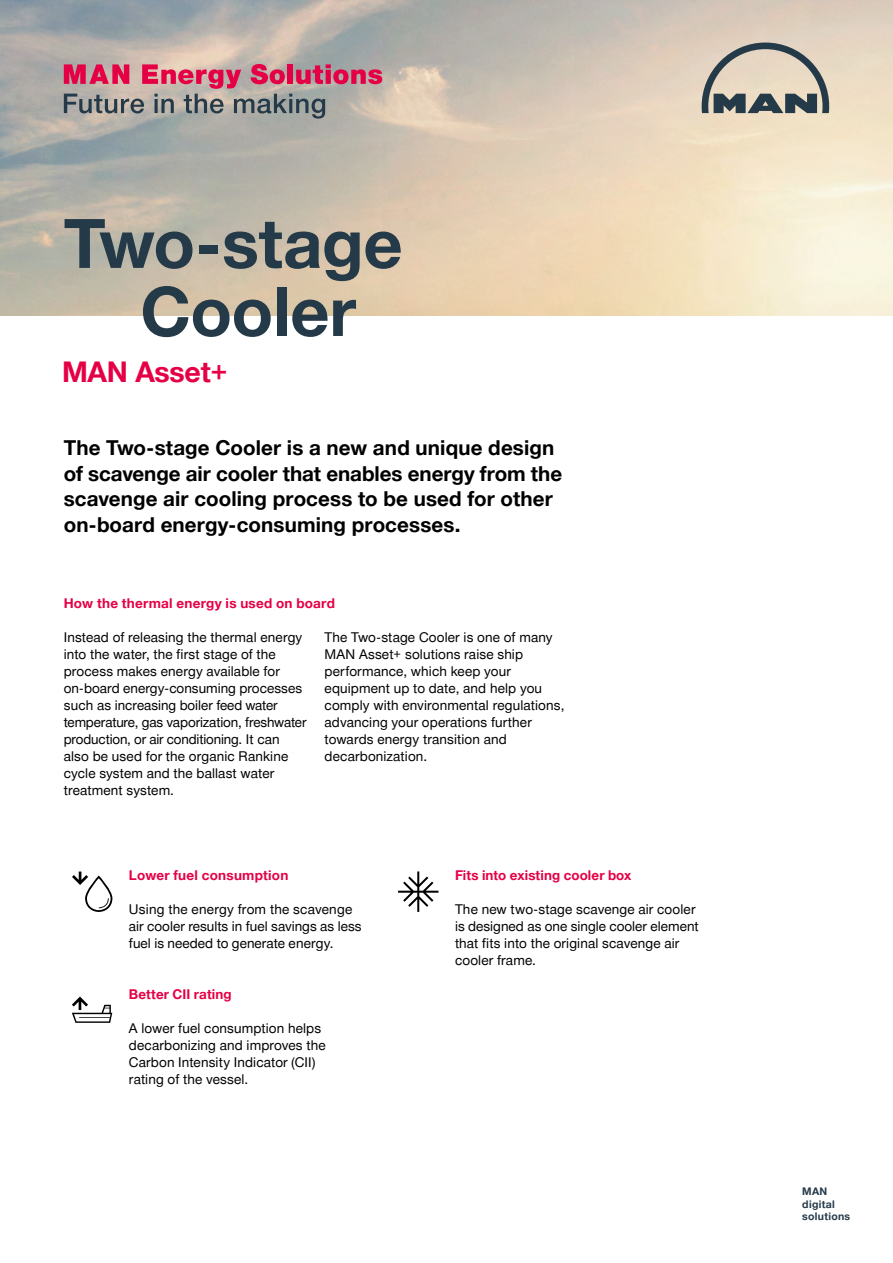
<style>
.page{position:relative;width:893px;height:1263px;background:#fff}
.page>*{position:absolute;margin:0;border:0;box-sizing:border-box;transform-origin:0 0}
.t1{font:700 68.4px/68.1px "Man Global";letter-spacing:-.005em;color:#253a49;text-align:center}
.t2{font:700 28.5px "Man Global";letter-spacing:-.01em;color:#e50046}
.t3{font:700 20.55px/25.5px "Man Global";letter-spacing:.005em;color:#000}
.t4{font:13.5px/17px "Man Global";letter-spacing:.01em;color:#000}
.t5{font:700 13.5px "Man Global";letter-spacing:.015em;color:#e50046}
.t6{font:700 10.5px/12.8px "Man Global";letter-spacing:.03em;color:#253a49}
</style>
<div class="page">
<svg style="left:702px;top:43px;width:127px;height:70px;background:#aba69c"></svg>
<svg style="left:64px;top:64px;width:318px;height:55px;background:#b3868e"></svg>
<svg style="left:72px;top:871px;width:40px;height:41px"></svg>
<svg style="left:72px;top:996px;width:40px;height:27px"></svg>
<svg style="left:398px;top:871px;width:40px;height:41px"></svg>
<h1 class="t1" style="left:64px;top:210px;width:340px">Two-stage<br>Cooler</h1>
<h2 class="t2" style="left:62px;top:356px;width:167px">MAN Asset+</h2>
<h3 class="t3" style="left:64px;top:435px;width:500px">The Two-stage Cooler is a new and unique design of scavenge air cooler that enables energy from the scavenge air cooling process to be used for other on-board energy-consuming processes.</h3>
<p class="t5" style="left:64px;top:595px;width:273px">How the thermal energy is used on board</p>
<p class="t4" style="left:64px;top:629px;width:244px">Instead of releasing the thermal energy into the water, the first stage of the process makes energy available for on-board energy-consuming processes such as increasing boiler feed water temperature, gas vaporization, freshwater production, or air conditioning. It can also be used for the organic Rankine cycle system and the ballast water treatment system.</p>
<p class="t4" style="left:325px;top:629px;width:241px">The Two-stage Cooler is one of many<br>MAN Asset+ solutions raise ship performance, which keep your equipment up to date, and help you comply with environmental regulations, advancing your operations further towards energy transition and decarbonization.</p>
<p class="t5" style="left:129px;top:868px;width:161px">Lower fuel consumption</p>
<p class="t4" style="left:129px;top:901px;width:234px">Using the energy from the scavenge air cooler results in fuel savings as less fuel is needed to generate energy.</p>
<p class="t5" style="left:129px;top:987px;width:104px">Better CII rating</p>
<p class="t4" style="left:129px;top:1020px;width:198px">A lower fuel consumption helps decarbonizing and improves the<br>Carbon Intensity Indicator (CII) rating of the vessel.</p>
<p class="t5" style="left:455px;top:868px;width:178px">Fits into existing cooler box</p>
<p class="t4" style="left:455px;top:901px;width:245px">The new two-stage scavenge air cooler is designed as one single cooler element that fits into the original scavenge air cooler frame.</p>
<p class="t6" style="left:802px;top:1185px;width:49px">MAN digital solutions</p>
</div>
